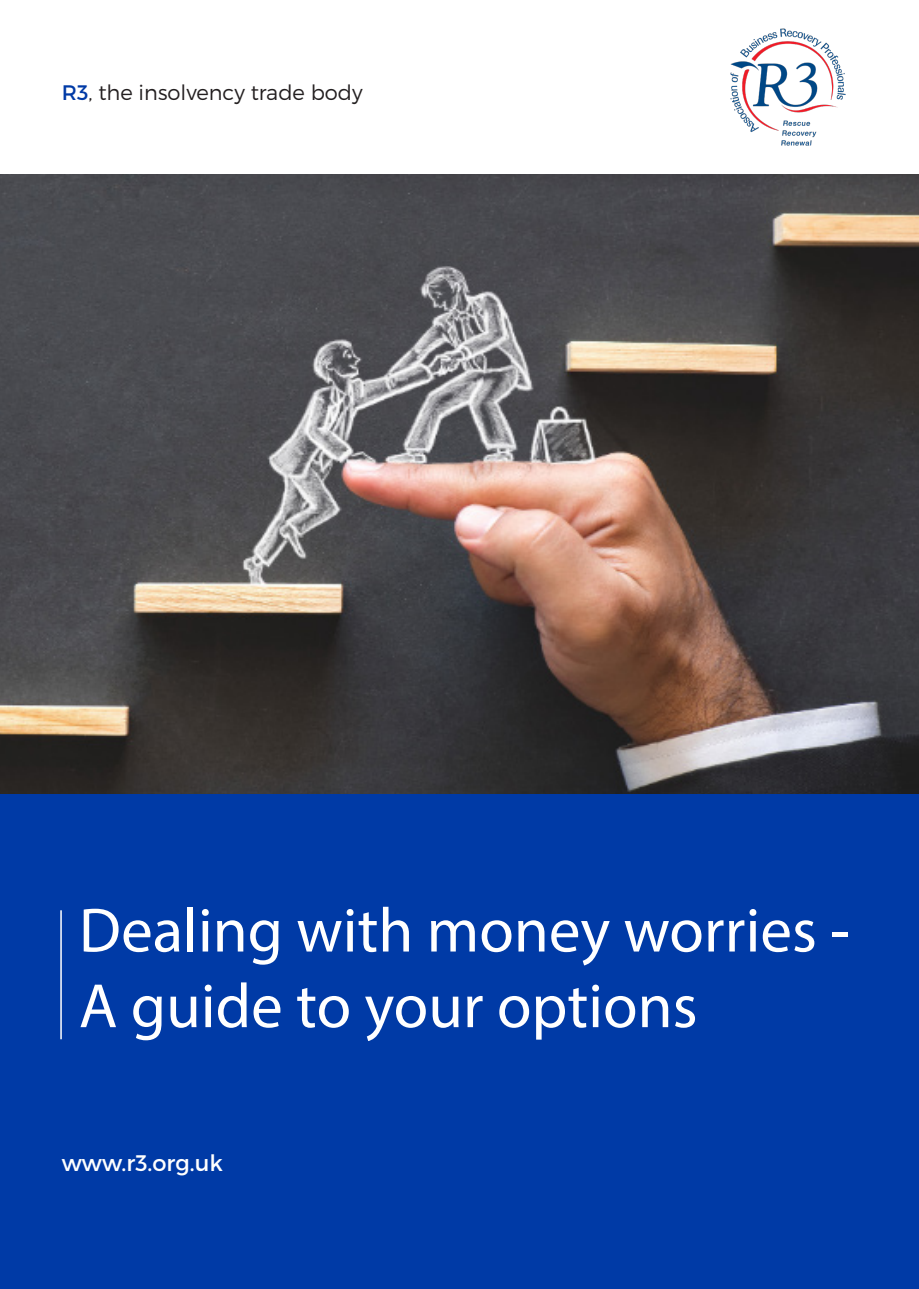
<style>
.page{position:relative;width:919px;height:1289px;background:#fff}
.page>*{position:absolute;margin:0;border:0;box-sizing:border-box;transform-origin:0 0}
.Cover_Subhead{font:63px/75.6px "Myriad Pro";color:#fff}
.Page_Section_Title{font:22.5px "Montserrat";color:#fff}
.Page_Section_Title-2{font:300 21px "Montserrat";color:#231f20}
.s1{font-weight:400;color:#003aa6}
</style>
<div class="page">
<img style="left:730px;top:28px;width:116px;height:118px">
<img style="left:0;top:175px;width:918px;height:619px">
<div style="left:0;top:794px;width:918px;height:494px;background:#003aa6"></div>
<hr style="left:60px;top:910px;width:2px;height:129px;background:#fff">
<p class="Page_Section_Title-2" style="left:62px;top:79px;width:302px"><span class="s1">R3</span>, the insolvency trade body</p>
<p class="Cover_Subhead" style="left:79px;top:891px;width:772px">Dealing with money worries -<br>A guide to your options</p>
<p class="Page_Section_Title" style="left:62px;top:1149px;width:162px">www.r3.org.uk</p>
</div>
